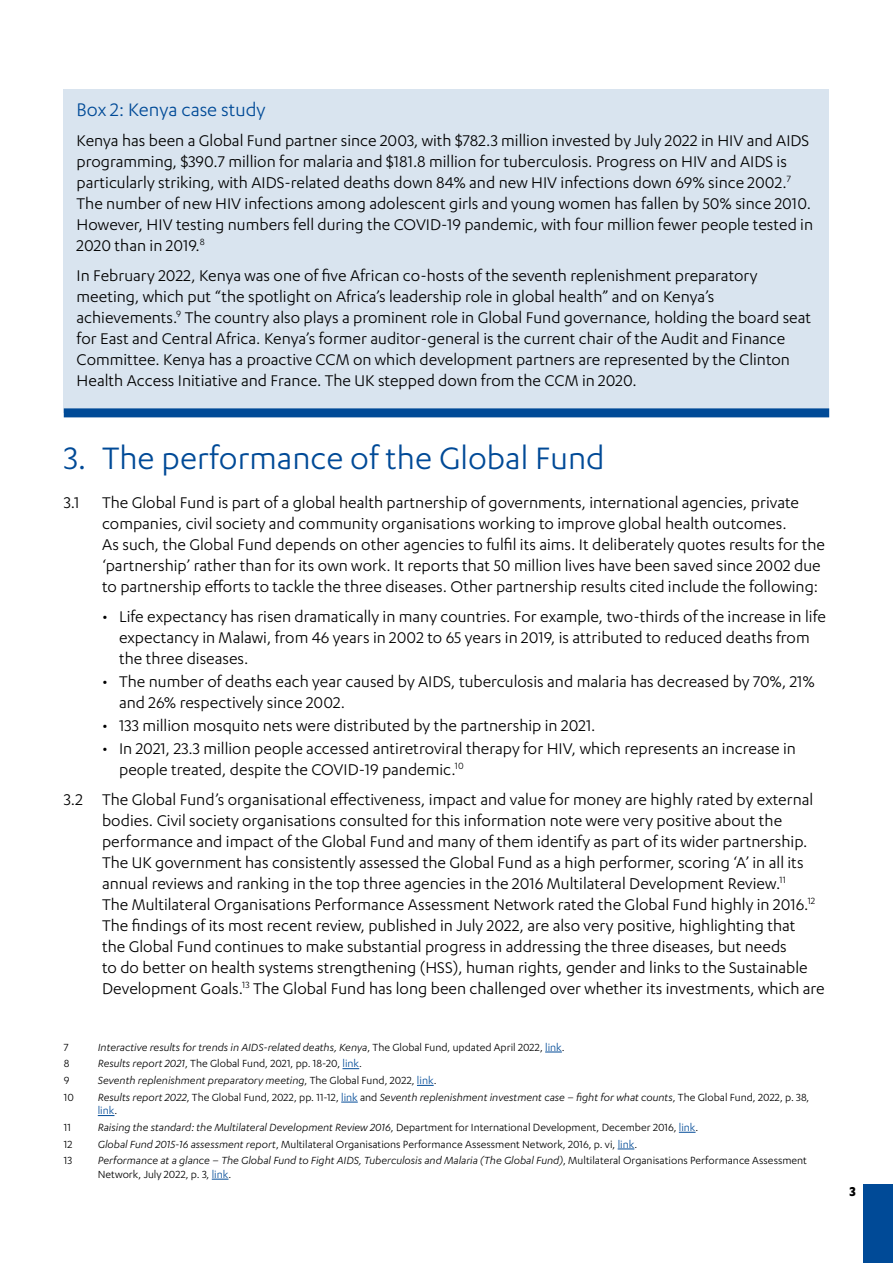
<style>
.page{position:relative;width:893px;height:1263px;background:#fff}
.page>*{position:absolute;margin:0;border:0;box-sizing:border-box;transform-origin:0 0}
.t1{font:36px "Karbon";color:#004a97}
.t2{font:21px "Karbon";color:#004a97}
.t3{font:18px/21px "Karbon";color:#000}
.t4{font:700 15px "Karbon";color:#000}
.t5{font:italic 12px/13.5px "Karbon";color:#000}
.t6{font:12px "Karbon";color:#000}
.s1{font-style:normal}
.s2{font-style:normal;color:#004a97}
.s3{font-style:italic}
.s4{color:#004a97}
</style>
<div class="page">
<div style="left:863px;top:1184px;width:30px;height:79px;background:#004a97"></div>
<div style="left:64px;top:89px;width:765px;height:324px;background:#d9e4ef"></div>
<div style="left:64px;top:408px;width:765px;height:9px;background:#004a97"></div>
<svg style="left:545px;top:1052px;width:17px;height:1px"></svg>
<svg style="left:342px;top:1068px;width:17px;height:1px"></svg>
<svg style="left:417px;top:1085px;width:17px;height:1px"></svg>
<svg style="left:341px;top:1102px;width:17px;height:1px"></svg>
<svg style="left:98px;top:1115px;width:16px;height:1px"></svg>
<svg style="left:679px;top:1132px;width:17px;height:1px"></svg>
<svg style="left:618px;top:1149px;width:16px;height:1px"></svg>
<svg style="left:212px;top:1179px;width:16px;height:1px"></svg>
<p class="t2" style="left:77px;top:98px;width:191px">Box 2: Kenya case study</p>
<p class="t3" style="left:77px;top:130px;width:738px">Kenya has been a Global Fund partner since 2003, with $782.3 million invested by July 2022 in HIV and AIDS programming, $390.7 million for malaria and $181.8 million for tuberculosis. Progress on HIV and AIDS is particularly striking, with AIDS-related deaths down 84% and new HIV infections down 69% since 2002.<sup>7<br></sup>The number of new HIV infections among adolescent girls and young women has fallen by 50% since 2010.<br>However, HIV testing numbers fell during the COVID-19 pandemic, with four million fewer people tested in 2020 than in 2019.<sup>8</sup></p>
<p class="t3" style="left:77px;top:264px;width:736px">In February 2022, Kenya was one of five African co-hosts of the seventh replenishment preparatory meeting, which put “the spotlight on Africa’s leadership role in global health” and on Kenya’s achievements.<sup>9</sup> The country also plays a prominent role in Global Fund governance, holding the board seat for East and Central Africa. Kenya’s former auditor-general is the current chair of the Audit and Finance Committee. Kenya has a proactive CCM on which development partners are represented by the Clinton Health Access Initiative and France. The UK stepped down from the CCM in 2020.</p>
<h1 class="t1" style="left:64px;top:438px;width:542px">3. The performance of the Global Fund</h1>
<p class="t3" style="left:102px;top:491px;width:725px;text-indent:-38px">3.1 The Global Fund is part of a global health partnership of governments, international agencies, private companies, civil society and community organisations working to improve global health outcomes.<br>As such, the Global Fund depends on other agencies to fulfil its aims. It deliberately quotes results for the ‘partnership’ rather than for its own work. It reports that 50 million lives have been saved since 2002 due to partnership efforts to tackle the three diseases. Other partnership results cited include the following:</p>
<p class="t3" style="left:119px;top:605px;width:708px;text-indent:-17px">• Life expectancy has risen dramatically in many countries. For example, two-thirds of the increase in life expectancy in Malawi, from 46 years in 2002 to 65 years in 2019, is attributed to reduced deaths from the three diseases.</p>
<p class="t3" style="left:119px;top:671px;width:697px;text-indent:-17px">• The number of deaths each year caused by AIDS, tuberculosis and malaria has decreased by 70%, 21% and 26% respectively since 2002.</p>
<p class="t3" style="left:102px;top:715px;width:495px">• 133 million mosquito nets were distributed by the partnership in 2021.</p>
<p class="t3" style="left:119px;top:738px;width:678px;text-indent:-17px">• In 2021, 23.3 million people accessed antiretroviral therapy for HIV, which represents an increase in people treated, despite the COVID-19 pandemic.<sup>10</sup></p>
<p class="t3" style="left:102px;top:789px;width:724px;text-indent:-38px">3.2 The Global Fund’s organisational effectiveness, impact and value for money are highly rated by external bodies. Civil society organisations consulted for this information note were very positive about the performance and impact of the Global Fund and many of them identify as part of its wider partnership.<br>The UK government has consistently assessed the Global Fund as a high performer, scoring ‘A’ in all its annual reviews and ranking in the top three agencies in the 2016 Multilateral Development Review.<sup>11<br></sup>The Multilateral Organisations Performance Assessment Network rated the Global Fund highly in 2016.<sup>12<br></sup>The findings of its most recent review, published in July 2022, are also very positive, highlighting that<br>the Global Fund continues to make substantial progress in addressing the three diseases, but needs<br>to do better on health systems strengthening (HSS), human rights, gender and links to the Sustainable Development Goals.<sup>13</sup> The Global Fund has long been challenged over whether its investments, which are</p>
<p class="t6" style="left:64px;top:1040px;width:6px">7</p>
<p class="t5" style="left:98px;top:1040px;width:468px">Interactive results for trends in AIDS-related deaths, Kenya<span class="s1">, The Global Fund, updated April 2022,</span> <span class="s2">link</span><span class="s1">.</span></p>
<p class="t6" style="left:64px;top:1057px;width:7px">8</p>
<p class="t6" style="left:98px;top:1057px;width:266px"><span class="s3">Results report 2021</span>, The Global Fund, 2021, pp. 18-20, <span class="s4">link</span>.</p>
<p class="t6" style="left:64px;top:1074px;width:7px">9</p>
<p class="t5" style="left:98px;top:1073px;width:340px">Seventh replenishment preparatory meeting<span class="s1">, The Global Fund, 2022,</span> <span class="s2">link</span><span class="s1">.</span></p>
<p class="t6" style="left:64px;top:1091px;width:12px">10</p>
<p class="t5" style="left:98px;top:1090px;width:713px">Results report 2022<span class="s1">, The Global Fund, 2022, pp. 11-12,</span> <span class="s2">link</span> <span class="s1">and</span> Seventh replenishment investment case – fight for what counts<span class="s1">, The Global Fund, 2022, p. 38, </span><span class="s2">link</span><span class="s1">.</span></p>
<p class="t6" style="left:64px;top:1121px;width:9px">11</p>
<p class="t5" style="left:98px;top:1120px;width:602px">Raising the standard: the Multilateral Development Review 2016<span class="s1">, Department for International Development, December 2016,</span> <span class="s2">link</span><span class="s1">.</span></p>
<p class="t6" style="left:64px;top:1137px;width:10px">12</p>
<p class="t6" style="left:98px;top:1137px;width:541px"><span class="s3">Global Fund 2015-16 assessment report</span>, Multilateral Organisations Performance Assessment Network, 2016, p. vi, <span class="s4">link</span>.</p>
<p class="t6" style="left:64px;top:1154px;width:10px">13</p>
<p class="t5" style="left:98px;top:1154px;width:711px">Performance at a glance – The Global Fund to Fight AIDS, Tuberculosis and Malaria (The Global Fund)<span class="s1">, Multilateral Organisations Performance Assessment<br>Network, July 2022, p. 3,</span> <span class="s2">link</span><span class="s1">.</span></p>
<p class="t4" style="left:850px;top:1183px;width:8px">3</p>
</div>
